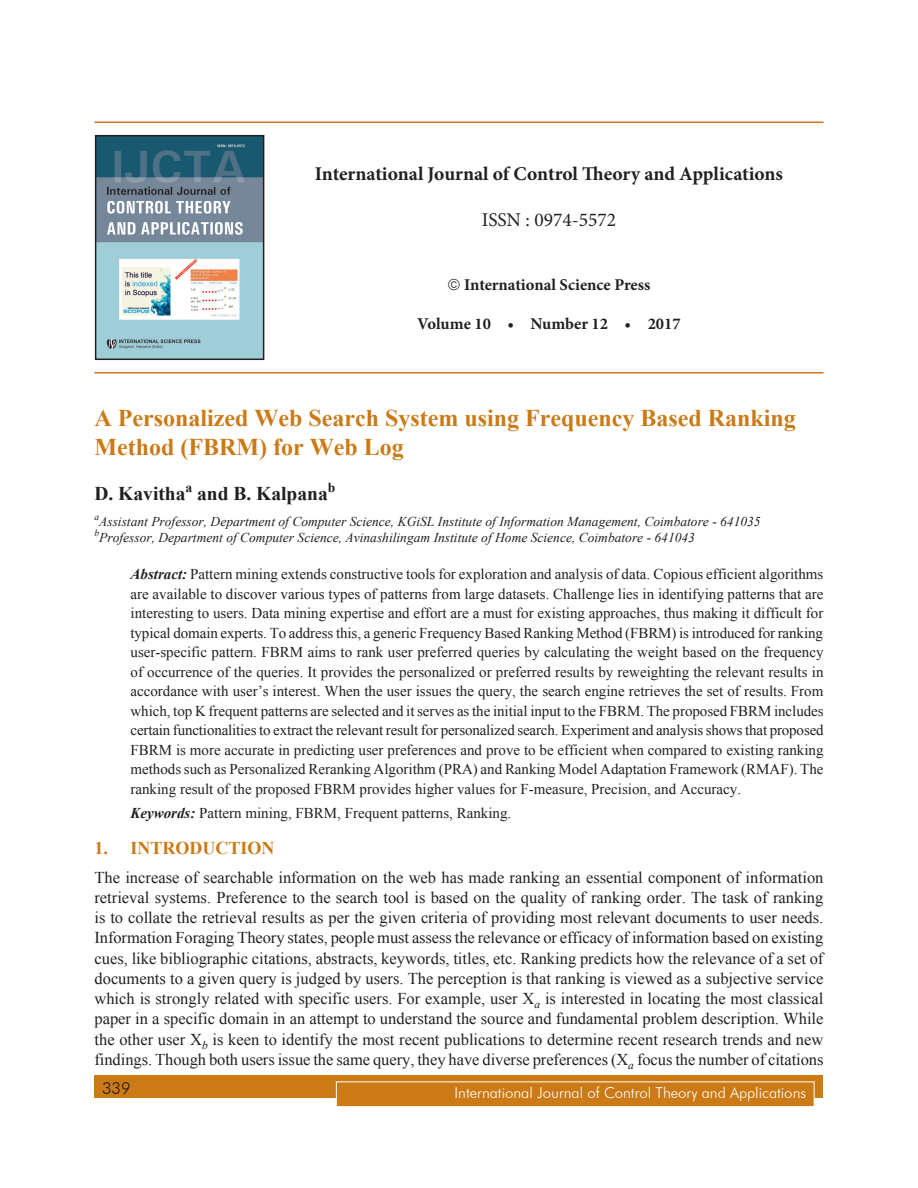
<style>
.page{position:relative;width:918px;height:1188px;background:#fff}
.page>*{position:absolute;margin:0;border:0;box-sizing:border-box;transform-origin:0 0}
.Chapter_Name{font:700 24px/28.8px "Times New Roman";color:#cb7a16}
.t1{font:700 19.5px "Minion Pro";letter-spacing:-.005em;color:#231f20}
.Author_Name{font:700 19.5px "Times New Roman";color:#231f20}
.t2{font:19.5px "Minion Pro";color:#231f20}
.Subhead_1{font:700 18px "Times New Roman";color:#cb7a16}
.Body_text{font:16.5px/20.2px "Times New Roman";letter-spacing:-.005em;color:#231f20;text-align:justify}
.t3{font:700 16.5px "Minion Pro";color:#231f20}
.t4{font:300 16.5px "Futura BT";color:#231f20}
.Abstract_Body_text{font:15px/19.5px "Times New Roman";color:#231f20;text-align:justify}
.t5{font:300 15px "Futura BT";color:#fff}
.Author_Name-2{font:700 13.65px "Times New Roman";color:#231f20}
.Author_Footnote{font:italic 13.5px/16.2px "Times New Roman";color:#231f20}
.s1{font-weight:700;font-style:italic}
</style>
<div class="page">
<div style="left:94px;top:1076px;width:730px;height:22px;background:#cb7a16"></div>
<div style="left:336px;top:1082px;width:478px;height:25px;background:#cb7a16"></div>
<div style="left:336px;top:1082px;width:478px;height:25px;border:1px solid #fff"></div>
<hr style="left:94px;top:122px;width:730px;height:1px;background:#cb7a16">
<hr style="left:94px;top:372px;width:730px;height:2px;background:#cb7a16">
<img style="left:98px;top:138px;width:163px;height:219px">
<div style="left:95px;top:135px;width:169px;height:225px;border:2px solid #231f20"></div>
<p class="t1" style="left:315px;top:160px;width:470px">International Journal of Control Theory and Applications</p>
<p class="t2" style="left:482px;top:207px;width:136px">ISSN : 0974-5572</p>
<p class="t3" style="left:464px;top:273px;width:188px">International Science Press</p>
<p class="t3" style="left:417px;top:312px;width:265px">Volume 10 • Number 12 • 2017</p>
<p class="Chapter_Name" style="left:94px;top:403px;width:703px">A Personalized Web Search System using Frequency Based Ranking<br>Method (FBRM) for Web Log</p>
<p class="Author_Name" style="left:94px;top:480px;width:93px">D. Kavitha</p>
<p class="Author_Name-2" style="left:186px;top:478px;width:8px">a</p>
<p class="Author_Name" style="left:197px;top:480px;width:132px">and B. Kalpana</p>
<p class="Author_Name-2" style="left:328px;top:478px;width:9px">b</p>
<p class="Author_Footnote" style="left:94px;top:513px;width:668px"><sup>a</sup>Assistant Professor, Department of Computer Science, KGiSL Institute of Information Management, Coimbatore - 641035 <sup>b</sup>Professor, Department of Computer Science, Avinashilingam Institute of Home Science, Coimbatore - 641043</p>
<p class="Abstract_Body_text" style="left:130px;top:564px;width:695px"><span class="s1">Abstract:</span> Pattern mining extends constructive tools for exploration and analysis of data. Copious efficient algorithms are available to discover various types of patterns from large datasets. Challenge lies in identifying patterns that are interesting to users. Data mining expertise and effort are a must for existing approaches, thus making it difficult for typical domain experts. To address this, a generic Frequency Based Ranking Method (FBRM) is introduced for ranking user-specific pattern. FBRM aims to rank user preferred queries by calculating the weight based on the frequency of occurrence of the queries. It provides the personalized or preferred results by reweighting the relevant results in accordance with user’s interest. When the user issues the query, the search engine retrieves the set of results. From which, top K frequent patterns are selected and it serves as the initial input to the FBRM. The proposed FBRM includes certain functionalities to extract the relevant result for personalized search. Experiment and analysis shows that proposed FBRM is more accurate in predicting user preferences and prove to be efficient when compared to existing ranking methods such as Personalized Reranking Algorithm (PRA) and Ranking Model Adaptation Framework (RMAF). The ranking result of the proposed FBRM provides higher values for F-measure, Precision, and Accuracy.</p>
<p class="Abstract_Body_text" style="left:130px;top:803px;width:382px"><span class="s1">Keywords:</span> Pattern mining, FBRM, Frequent patterns, Ranking.</p>
<p class="Subhead_1" style="left:94px;top:836px;width:181px">1. Introduction</p>
<p class="Body_text" style="left:94px;top:867px;width:731px">The increase of searchable information on the web has made ranking an essential component of information retrieval systems. Preference to the search tool is based on the quality of ranking order. The task of ranking is to collate the retrieval results as per the given criteria of providing most relevant documents to user needs.<br>Information Foraging Theory states, people must assess the relevance or efficacy of information based on existing cues, like bibliographic citations, abstracts, keywords, titles, etc. Ranking predicts how the relevance of a set of documents to a given query is judged by users. The perception is that ranking is viewed as a subjective service which is strongly related with specific users. For example, user X<sub>a</sub> is interested in locating the most classical paper in a specific domain in an attempt to understand the source and fundamental problem description. While the other user X<sub>b</sub> is keen to identify the most recent publications to determine recent research trends and new findings. Though both users issue the same query, they have diverse preferences (X<sub>a</sub> focus the number of citations</p>
<p class="t4" style="left:102px;top:1078px;width:30px">339</p>
<p class="t5" style="left:455px;top:1084px;width:353px">International Journal of Control Theory and Applications</p>
</div>
